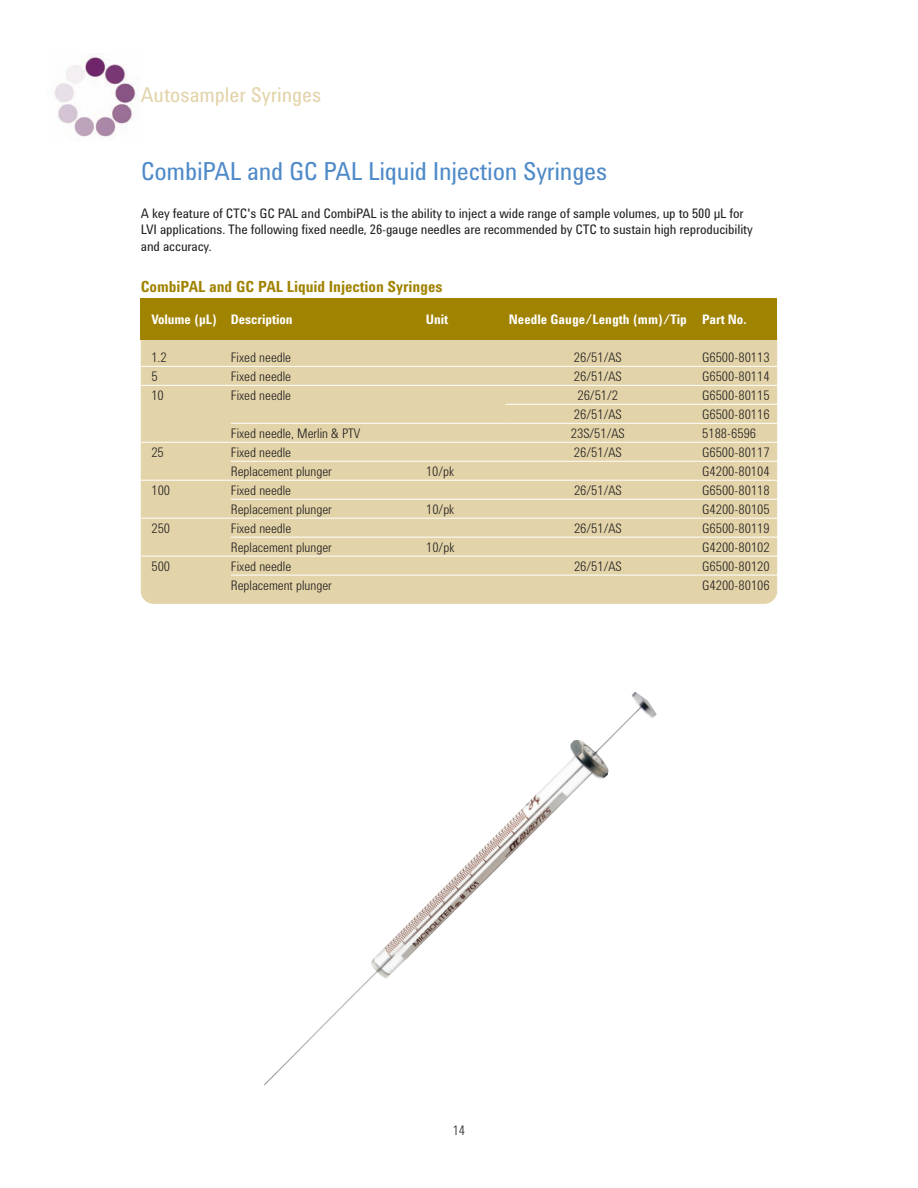
<style>
.page{position:relative;width:918px;height:1188px;background:#fff}
.page>*{position:absolute;margin:0;border:0;box-sizing:border-box;transform-origin:0 0}
.t1{font:25.5px "Agilent Cond";letter-spacing:-.01em;color:#4f8ac8}
.t2{font:21px "Agilent Cond";color:#e2d3a8}
.t3{font:700 15.75px "Agilent Cond";letter-spacing:-.005em;color:#a18302}
.t4{font:300 13.5px "Agilent Cond";color:#231f20}
.t5{font:13.5px/16.5px "Agilent Cond";letter-spacing:-.01em;color:#231f20}
.t6{font:700 13.5px "Agilent Cond";letter-spacing:-.005em;color:#fff}
</style>
<div class="page">
<img style="left:55px;top:53px;width:81px;height:84px">
<img style="left:264px;top:692px;width:393px;height:394px">
<div style="left:141px;top:310px;width:636px;height:294px;background:#e2d3a8;border-radius:13px"></div>
<div style="left:141px;top:299px;width:636px;height:41px;background:#a18302"></div>
<hr style="left:141px;top:366px;width:647px;height:1px;background:#fff">
<hr style="left:141px;top:385px;width:647px;height:1px;background:#fff">
<hr style="left:141px;top:442px;width:90px;height:1px;background:#fff">
<hr style="left:231px;top:423px;width:275px;height:1px;background:#fff">
<hr style="left:506px;top:404px;width:282px;height:1px;background:#fff">
<hr style="left:506px;top:423px;width:282px;height:1px;background:#fff">
<hr style="left:231px;top:442px;width:557px;height:1px;background:#fff">
<hr style="left:141px;top:480px;width:90px;height:1px;background:#fff">
<hr style="left:231px;top:461px;width:557px;height:1px;background:#fff">
<hr style="left:231px;top:480px;width:557px;height:1px;background:#fff">
<hr style="left:141px;top:518px;width:90px;height:1px;background:#fff">
<hr style="left:231px;top:499px;width:557px;height:1px;background:#fff">
<hr style="left:231px;top:518px;width:557px;height:1px;background:#fff">
<hr style="left:141px;top:556px;width:90px;height:1px;background:#fff">
<hr style="left:231px;top:537px;width:557px;height:1px;background:#fff">
<hr style="left:231px;top:556px;width:557px;height:1px;background:#fff">
<hr style="left:231px;top:575px;width:557px;height:1px;background:#fff">
<h2 class="t2" style="left:141px;top:87px;width:182px">Autosampler Syringes</h2>
<h1 class="t1" style="left:141px;top:162px;width:468px">CombiPAL and GC PAL Liquid Injection Syringes</h1>
<p class="t5" style="left:141px;top:206px;width:613px">A key feature of CTC's GC PAL and CombiPAL is the ability to inject a wide range of sample volumes, up to 500 µL for<br>LVI applications. The following fixed needle, 26-gauge needles are recommended by CTC to sustain high reproducibility and accuracy.</p>
<p class="t3" style="left:141px;top:281px;width:303px">CombiPAL and GC PAL Liquid Injection Syringes</p>
<p class="t6" style="left:151px;top:314px;width:143px">Volume (µL) Description</p>
<p class="t6" style="left:426px;top:314px;width:24px">Unit</p>
<p class="t6" style="left:509px;top:314px;width:239px">Needle Gauge/Length (mm)/Tip Part No.</p>
<p class="t4" style="left:151px;top:353px;width:17px">1.2</p>
<p class="t4" style="left:231px;top:353px;width:62px">Fixed needle</p>
<p class="t4" style="left:574px;top:353px;width:49px">26/51/AS</p>
<p class="t4" style="left:702px;top:353px;width:69px">G6500-80113</p>
<p class="t4" style="left:151px;top:372px;width:8px">5</p>
<p class="t4" style="left:231px;top:372px;width:62px">Fixed needle</p>
<p class="t4" style="left:574px;top:372px;width:49px">26/51/AS</p>
<p class="t4" style="left:702px;top:372px;width:69px">G6500-80114</p>
<p class="t4" style="left:151px;top:391px;width:14px">10</p>
<p class="t4" style="left:231px;top:391px;width:62px">Fixed needle</p>
<p class="t4" style="left:577px;top:391px;width:42px">26/51/2</p>
<p class="t4" style="left:702px;top:391px;width:69px">G6500-80115</p>
<p class="t4" style="left:574px;top:410px;width:49px">26/51/AS</p>
<p class="t4" style="left:702px;top:410px;width:69px">G6500-80116</p>
<p class="t4" style="left:231px;top:429px;width:131px">Fixed needle, Merlin &amp; PTV</p>
<p class="t4" style="left:571px;top:429px;width:56px">23S/51/AS</p>
<p class="t4" style="left:702px;top:429px;width:56px">5188-6596</p>
<p class="t4" style="left:151px;top:447px;width:14px">25</p>
<p class="t4" style="left:231px;top:447px;width:62px">Fixed needle</p>
<p class="t4" style="left:574px;top:447px;width:49px">26/51/AS</p>
<p class="t4" style="left:702px;top:447px;width:69px">G6500-80117</p>
<p class="t4" style="left:231px;top:466px;width:102px">Replacement plunger</p>
<p class="t4" style="left:426px;top:466px;width:30px">10/pk</p>
<p class="t4" style="left:702px;top:466px;width:69px">G4200-80104</p>
<p class="t4" style="left:151px;top:485px;width:20px">100</p>
<p class="t4" style="left:231px;top:485px;width:62px">Fixed needle</p>
<p class="t4" style="left:574px;top:485px;width:49px">26/51/AS</p>
<p class="t4" style="left:702px;top:485px;width:69px">G6500-80118</p>
<p class="t4" style="left:231px;top:504px;width:102px">Replacement plunger</p>
<p class="t4" style="left:426px;top:504px;width:30px">10/pk</p>
<p class="t4" style="left:702px;top:504px;width:69px">G4200-80105</p>
<p class="t4" style="left:151px;top:523px;width:20px">250</p>
<p class="t4" style="left:231px;top:523px;width:62px">Fixed needle</p>
<p class="t4" style="left:574px;top:523px;width:49px">26/51/AS</p>
<p class="t4" style="left:702px;top:523px;width:69px">G6500-80119</p>
<p class="t4" style="left:231px;top:542px;width:102px">Replacement plunger</p>
<p class="t4" style="left:426px;top:542px;width:30px">10/pk</p>
<p class="t4" style="left:702px;top:542px;width:69px">G4200-80102</p>
<p class="t4" style="left:151px;top:561px;width:20px">500</p>
<p class="t4" style="left:231px;top:561px;width:62px">Fixed needle</p>
<p class="t4" style="left:574px;top:561px;width:49px">26/51/AS</p>
<p class="t4" style="left:702px;top:561px;width:69px">G6500-80120</p>
<p class="t4" style="left:231px;top:580px;width:102px">Replacement plunger</p>
<p class="t4" style="left:702px;top:580px;width:69px">G4200-80106</p>
<p class="t4" style="left:453px;top:1125px;width:14px">14</p>
</div>
